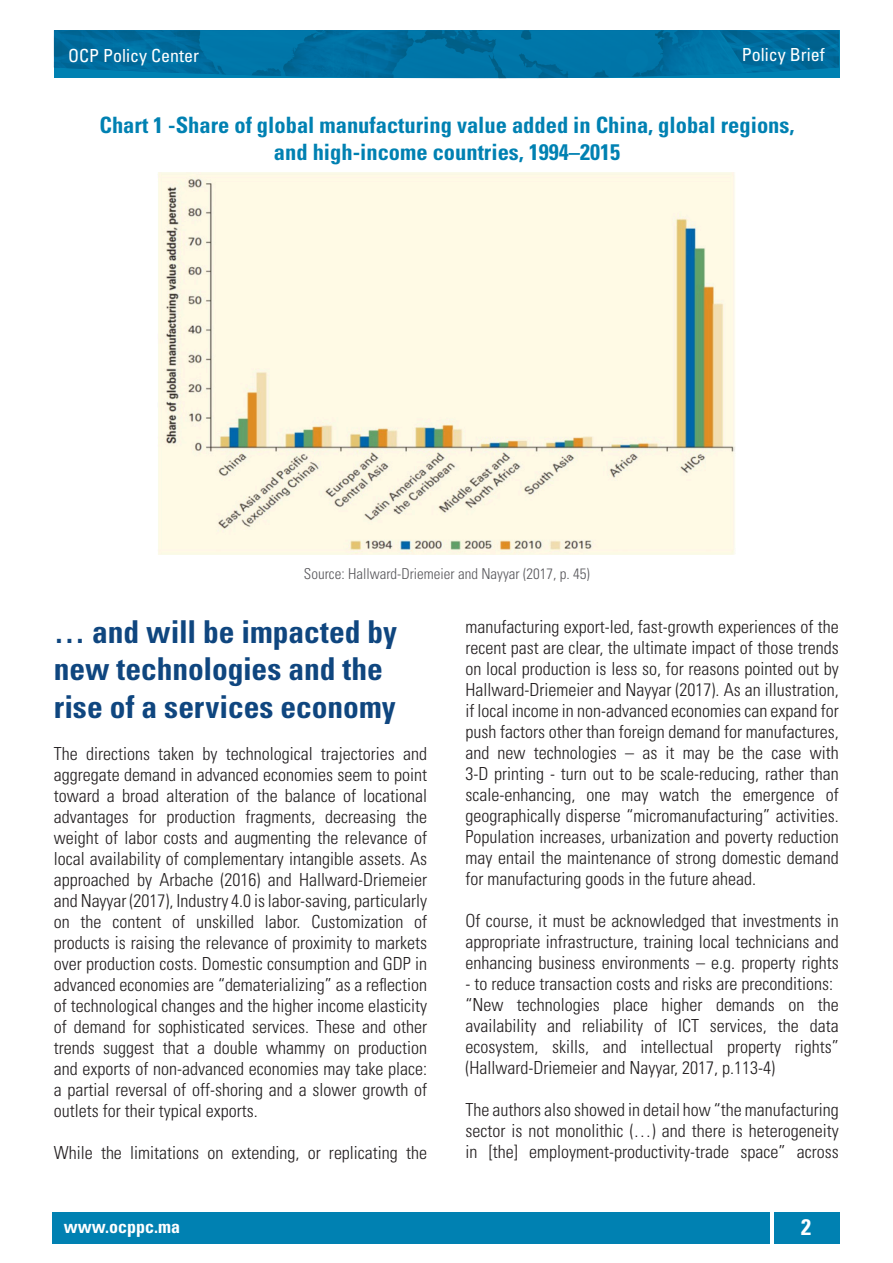
<style>
.page{position:relative;width:893px;height:1263px;background:#fff}
.page>*{position:absolute;margin:0;border:0;box-sizing:border-box;transform-origin:0 0}
.G__Titre{font:700 condensed 31.5px/37.8px "Univers LT Std";letter-spacing:-.005em;color:#0f467f}
.P__Titre{font:700 condensed 22.5px "Univers LT Std";color:#0081b2}
.t1{font:700 condensed 22.5px "Univers LT Std";color:#fff}
.Texte{font:300 condensed 18px/21px "Univers LT Std";color:#231f20;text-align:justify}
.t2{font:condensed 18px "Univers LT Std";color:#fff}
.t3{font:700 condensed 18px "Univers LT Std";color:#fff}
.Source{font:300 condensed 15px "Univers LT Std";color:#59585c}
</style>
<div class="page">
<div style="left:52px;top:1212px;width:718px;height:31px;background:#0081b2"></div>
<div style="left:774px;top:1212px;width:65px;height:31px;background:#0081b2"></div>
<img style="left:54px;top:30px;width:785px;height:49px">
<img style="left:158px;top:172px;width:577px;height:382px">
<p class="t2" style="left:68px;top:44px;width:133px">OCP Policy Center</p>
<p class="t2" style="left:742px;top:43px;width:84px">Policy Brief</p>
<p class="P__Titre" style="left:99px;top:111px;width:696px">Chart 1 -Share of global manufacturing value added in China, global regions,</p>
<p class="P__Titre" style="left:274px;top:138px;width:348px">and high-income countries, 1994–2015</p>
<p class="Source" style="left:304px;top:564px;width:287px">Source: Hallward-Driemeier and Nayyar (2017, p. 45)</p>
<p class="G__Titre" style="left:54px;top:612px;width:345px">… and will be impacted by new technologies and the rise of a services economy</p>
<p class="Texte" style="left:54px;top:743px;width:375px">The directions taken by technological trajectories and aggregate demand in advanced economies seem to point toward a broad alteration of the balance of locational advantages for production fragments, decreasing the weight of labor costs and augmenting the relevance of local availability of complementary intangible assets. As approached by Arbache (2016) and Hallward-Driemeier and Nayyar (2017), Industry 4.0 is labor-saving, particularly on the content of unskilled labor. Customization of products is raising the relevance of proximity to markets over production costs. Domestic consumption and GDP in advanced economies are “dematerializing” as a reflection of technological changes and the higher income elasticity of demand for sophisticated services. These and other trends suggest that a double whammy on production and exports of non-advanced economies may take place: a partial reversal of off-shoring and a slower growth of outlets for their typical exports.</p>
<p class="Texte" style="left:54px;top:1142px;width:375px">While the limitations on extending, or replicating the</p>
<p class="Texte" style="left:465px;top:616px;width:375px">manufacturing export-led, fast-growth experiences of the recent past are clear, the ultimate impact of those trends on local production is less so, for reasons pointed out by Hallward-Driemeier and Nayyar (2017). As an illustration, if local income in non-advanced economies can expand for push factors other than foreign demand for manufactures, and new technologies – as it may be the case with 3-D printing - turn out to be scale-reducing, rather than scale-enhancing, one may watch the emergence of geographically disperse “micromanufacturing” activities.<br>Population increases, urbanization and poverty reduction may entail the maintenance of strong domestic demand for manufacturing goods in the future ahead.</p>
<p class="Texte" style="left:465px;top:910px;width:375px">Of course, it must be acknowledged that investments in appropriate infrastructure, training local technicians and enhancing business environments – e.g. property rights</p>
<p class="Texte" style="left:465px;top:973px;width:369px">- to reduce transaction costs and risks are preconditions:</p>
<p class="Texte" style="left:465px;top:994px;width:375px">“New technologies place higher demands on the availability and reliability of ICT services, the data ecosystem, skills, and intellectual property rights” (Hallward-Driemeier and Nayyar, 2017, p.113-4)</p>
<p class="Texte" style="left:465px;top:1099px;width:375px">The authors also showed in detail how “the manufacturing sector is not monolithic (…) and there is heterogeneity in [the] employment-productivity-trade space” across</p>
<p class="t3" style="left:64px;top:1216px;width:118px">www.ocppc.ma</p>
<p class="t1" style="left:801px;top:1214px;width:11px">2</p>
</div>
